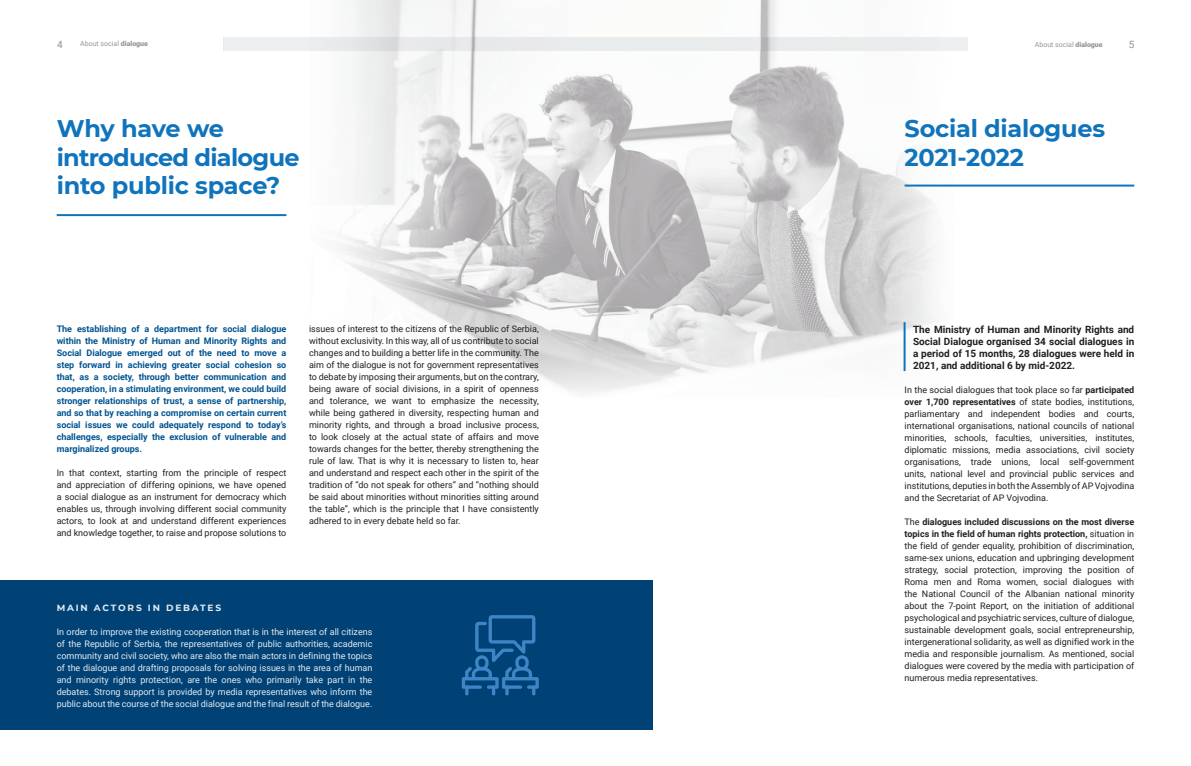
<style>
.page{position:relative;width:1191px;height:766px;background:#fff}
.page>*{position:absolute;margin:0;border:0;box-sizing:border-box;transform-origin:0 0}
.t1{font:700 24px/28.8px "Montserrat";letter-spacing:-.01em;color:#1074bc}
.t2{font:700 10px/12px "Roboto";color:#231f20;text-align:justify}
.t3{font:10px "Roboto";color:#8693a0}
.t4{font:9px/12px "Roboto";color:#231f20;text-align:justify}
.t5{font:700 9px/12px "Roboto";color:#005491;text-align:justify}
.t6{font:9px/12px "Roboto";color:#e5eaef;text-align:justify}
.t7{font:700 9px "Montserrat";letter-spacing:.2em;color:#e5eaef}
.t8{font:7px "Roboto";color:#939598}
.s1{font-weight:900}
.s2{font-weight:700}
</style>
<div class="page">
<img style="left:225px;top:0;width:780px;height:394px">
<img style="left:225px;top:37px;width:743px;height:13px">
<div style="left:0;top:580px;width:652px;height:149px;background:#004276"></div>
<hr style="left:57px;top:214px;width:229px;height:2px;background:#1074bc">
<hr style="left:904px;top:184px;width:230px;height:2px;background:#1074bc">
<svg style="left:462px;top:615px;width:77px;height:80px"></svg>
<hr style="left:903px;top:322px;width:2px;height:49px;background:#1074bc">
<p class="t3" style="left:57px;top:37px;width:7px">4</p>
<p class="t8" style="left:80px;top:39px;width:69px">About social <span class="s1">dialogue</span></p>
<p class="t8" style="left:1035px;top:39px;width:69px">About social <span class="s1">dialogue</span></p>
<p class="t3" style="left:1128px;top:37px;width:7px">5</p>
<h1 class="t1" style="left:57px;top:112px;width:244px">Why have we introduced dialogue into public space?</h1>
<p class="t5" style="left:57px;top:322px;width:231px">The establishing of a department for social dialogue within the Ministry of Human and Minority Rights and Social Dialogue emerged out of the need to move a step forward in achieving greater social cohesion so that, as a society, through better communication and cooperation, in a stimulating environment, we could build stronger relationships of trust, a sense of partnership, and so that by reaching a compromise on certain current social issues we could adequately respond to today’s challenges, especially the exclusion of vulnerable and marginalized groups.</p>
<p class="t4" style="left:57px;top:466px;width:231px">In that context, starting from the principle of respect and appreciation of differing opinions, we have opened a social dialogue as an instrument for democracy which enables us, through involving different social community actors, to look at and understand different experiences and knowledge together, to raise and propose solutions to</p>
<p class="t4" style="left:309px;top:322px;width:231px">issues of interest to the citizens of the Republic of Serbia, without exclusivity. In this way, all of us contribute to social changes and to building a better life in the community. The aim of the dialogue is not for government representatives to debate by imposing their arguments, but on the contrary, being aware of social divisions, in a spirit of openness and tolerance, we want to emphasize the necessity, while being gathered in diversity, respecting human and minority rights, and through a broad inclusive process, to look closely at the actual state of affairs and move towards changes for the better, thereby strengthening the rule of law. That is why it is necessary to listen to, hear and understand and respect each other in the spirit of the tradition of “do not speak for others” and “nothing should be said about minorities without minorities sitting around the table”, which is the principle that I have consistently adhered to in every debate held so far.</p>
<p class="t7" style="left:57px;top:600px;width:166px">MAIN ACTORS IN DEBATES</p>
<p class="t6" style="left:57px;top:625px;width:317px">In order to improve the existing cooperation that is in the interest of all citizens of the Republic of Serbia, the representatives of public authorities, academic community and civil society, who are also the main actors in defining the topics of the dialogue and drafting proposals for solving issues in the area of human and minority rights protection, are the ones who primarily take part in the debates. Strong support is provided by media representatives who inform the public about the course of the social dialogue and the final result of the dialogue.</p>
<h1 class="t1" style="left:904px;top:112px;width:202px">Social dialogues<br>2021-2022</h1>
<p class="t2" style="left:913px;top:322px;width:223px">The Ministry of Human and Minority Rights and Social Dialogue organised 34 social dialogues in a period of 15 months, 28 dialogues were held in 2021, and additional 6 by mid-2022.</p>
<p class="t4" style="left:904px;top:383px;width:231px">In the social dialogues that took place so far <span class="s2">participated over 1,700 representatives</span> of state bodies, institutions, parliamentary and independent bodies and courts, international organisations, national councils of national minorities, schools, faculties, universities, institutes, diplomatic missions, media associations, civil society organisations, trade unions, local self-government units, national level and provincial public services and institutions, deputies in both the Assembly of AP Vojvodina and the Secretariat of AP Vojvodina.</p>
<p class="t4" style="left:904px;top:515px;width:231px">The <span class="s2">dialogues included discussions on the most diverse topics in the field of human rights protection,</span> situation in the field of gender equality, prohibition of discrimination, same-sex unions, education and upbringing development strategy, social protection, improving the position of Roma men and Roma women, social dialogues with the National Council of the Albanian national minority about the 7-point Report, on the initiation of additional psychological and psychiatric services, culture of dialogue, sustainable development goals, social entrepreneurship, intergenerational solidarity, as well as dignified work in the media and responsible journalism. As mentioned, social dialogues were covered by the media with participation of numerous media representatives.</p>
</div>
